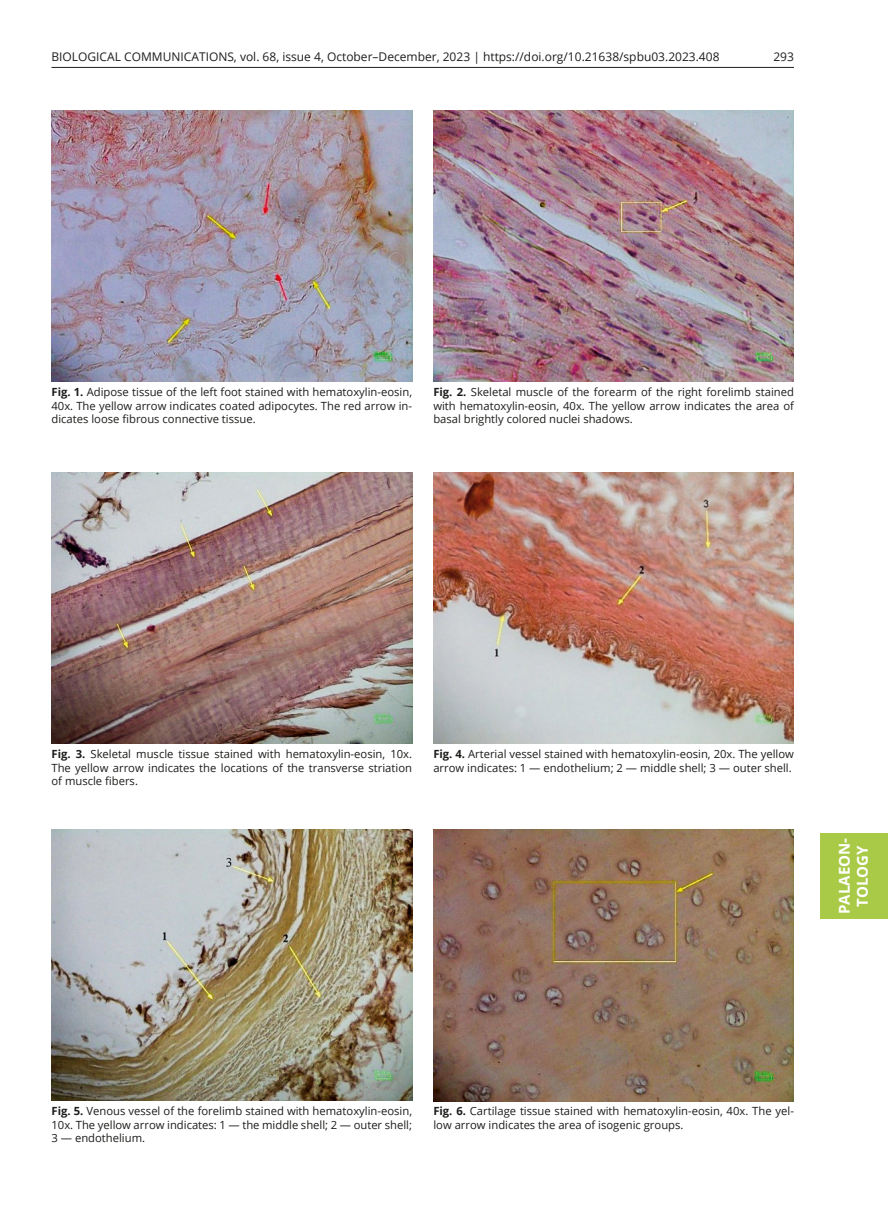
<style>
.page{position:relative;width:888px;height:1207px;background:#fff}
.page>*{position:absolute;margin:0;border:0;box-sizing:border-box;transform-origin:0 0}
.t1{font:700 15px/18px "Open Sans";color:#fff;text-align:center}
.t2{font:12px "Open Sans";color:#1d1d1b}
.t3{font:11.25px/13.5px "Open Sans";color:#1d1d1b;text-align:justify}
.s1{font-weight:700}
</style>
<div class="page">
<hr style="left:51px;top:67px;width:743px;height:1px;background:#1d1d1b">
<div style="left:820px;top:833px;width:68px;height:85px;background:#a9ca47"></div>
<img style="left:51px;top:111px;width:361px;height:270px">
<img style="left:433px;top:111px;width:361px;height:270px">
<img style="left:51px;top:472px;width:361px;height:271px">
<img style="left:433px;top:472px;width:361px;height:271px">
<img style="left:51px;top:830px;width:361px;height:271px">
<img style="left:433px;top:830px;width:361px;height:271px">
<p class="t2" style="left:51px;top:48px;width:670px">BIOLOGICAL COMMUNICATIONS, vol. 68, issue 4, October–December, 2023 | https://doi.org/10.21638/spbu03.2023.408</p>
<p class="t2" style="left:773px;top:48px;width:22px">293</p>
<p class="t3" style="left:51px;top:385px;width:362px"><span class="s1">Fig. 1.</span> Adipose tissue of the left foot stained with hematoxylin-eosin, 40x. The yellow arrow indicates coated adipocytes. The red arrow in&shy;dicates loose fibrous connective tissue.</p>
<p class="t3" style="left:433px;top:385px;width:362px"><span class="s1">Fig. 2.</span> Skeletal muscle of the forearm of the right forelimb stained with hematoxylin-eosin, 40x. The yellow arrow indicates the area of basal brightly colored nuclei shadows.</p>
<p class="t3" style="left:51px;top:747px;width:362px"><span class="s1">Fig. 3.</span> Skeletal muscle tissue stained with hematoxylin-eosin, 10x.<br>The yellow arrow indicates the locations of the transverse striation of muscle fibers.</p>
<p class="t3" style="left:433px;top:747px;width:362px"><span class="s1">Fig. 4.</span> Arterial vessel stained with hematoxylin-eosin, 20x. The yellow arrow indicates: 1 — endothelium; 2 — middle shell; 3 — outer shell.</p>
<h1 class="t1" style="left:835px;top:914px;width:77px;rotate:-90deg">PALAEON-<br>TOLOGY</h1>
<p class="t3" style="left:51px;top:1104px;width:362px"><span class="s1">Fig. 5.</span> Venous vessel of the forelimb stained with hematoxylin-eosin, 10x. The yellow arrow indicates: 1 — the middle shell; 2 — outer shell; 3 — endothelium.</p>
<p class="t3" style="left:433px;top:1104px;width:362px"><span class="s1">Fig. 6.</span> Cartilage tissue stained with hematoxylin-eosin, 40x. The yel&shy;low arrow indicates the area of isogenic groups.</p>
</div>
